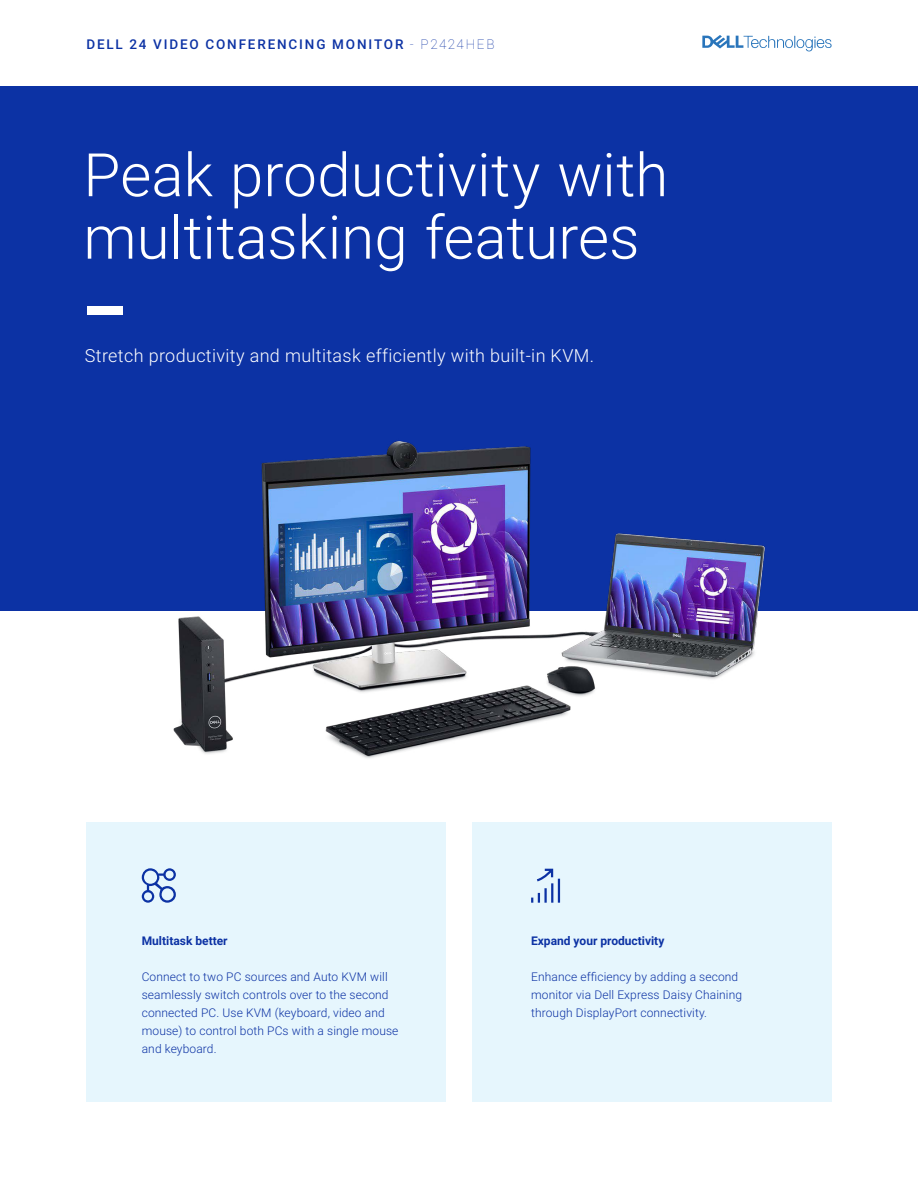
<style>
.page{position:relative;width:918px;height:1188px;background:#fff}
.page>*{position:absolute;margin:0;border:0;box-sizing:border-box;transform-origin:0 0}
.t1{font:300 60px/62.4px "Roboto";color:#fff}
.t2{font:300 18px "Roboto";letter-spacing:.02em;color:#fff}
.t3{font:500 13.5px "Roboto";letter-spacing:.135em;color:#0c32a4}
.t4{font:300 12px/18px "Roboto";letter-spacing:.01em;color:#0c32a4}
.t5{font:700 12px "Roboto";color:#0c32a4}
.s1{font-weight:100}
</style>
<div class="page">
<div style="left:472px;top:822px;width:360px;height:280px;background:#e6f6fd"></div>
<div style="left:0;top:86px;width:918px;height:525px;background:#0c32a4"></div>
<div style="left:87px;top:306px;width:36px;height:8px;background:#fff"></div>
<svg style="left:702px;top:35px;width:130px;height:16px"></svg>
<img style="left:173px;top:441px;width:592px;height:317px">
<div style="left:86px;top:822px;width:360px;height:280px;background:#e6f6fd"></div>
<svg style="left:142px;top:868px;width:34px;height:35px"></svg>
<svg style="left:531px;top:868px;width:30px;height:35px"></svg>
<p class="t3" style="left:86px;top:35px;width:410px">DELL 24 VIDEO CONFERENCING MONITOR <span class="s1">- P2424HEB</span></p>
<h1 class="t1" style="left:83px;top:141px;width:586px">Peak productivity with multitasking features</h1>
<h2 class="t2" style="left:85px;top:343px;width:511px">Stretch productivity and multitask efficiently with built-in KVM.</h2>
<p class="t5" style="left:142px;top:932px;width:87px">Multitask better</p>
<p class="t4" style="left:142px;top:967px;width:258px">Connect to two PC sources and Auto KVM will seamlessly switch controls over to the second connected PC. Use KVM (keyboard, video and mouse) to control both PCs with a single mouse and keyboard.</p>
<p class="t5" style="left:531px;top:932px;width:135px">Expand your productivity</p>
<p class="t4" style="left:531px;top:967px;width:212px">Enhance efficiency by adding a second monitor via Dell Express Daisy Chaining through DisplayPort connectivity.</p>
</div>
